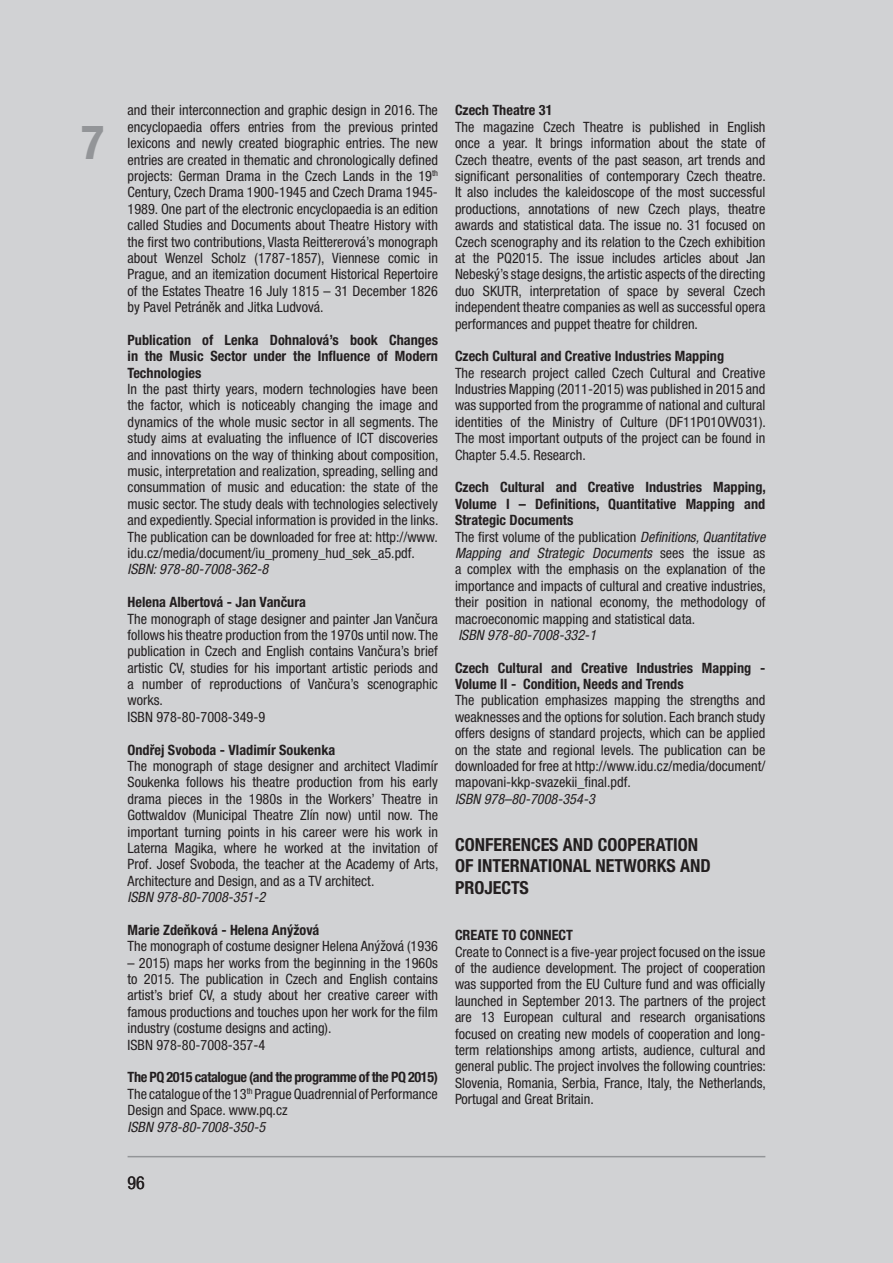
<style>
.page{position:relative;width:893px;height:1263px;background:#d1d2d4}
.page>*{position:absolute;margin:0;border:0;box-sizing:border-box;transform-origin:0 0}
.t1{font:700 condensed 48px "Helvetica Neue LT Com";color:#939598}
.t2{font:700 condensed 18px/21.6px "Helvetica Neue LT Pro";color:#231f20}
.t3{font:condensed 18px "Helvetica Neue LT Com";color:#231f20}
.t4{font:condensed 14.25px/16.4px "Helvetica Neue LT Pro";color:#231f20;text-align:justify}
.t5{font:700 condensed 14.25px/16.4px "Helvetica Neue LT Pro";color:#231f20}
.t6{font:italic condensed 14.25px "Helvetica Neue LT Pro";color:#231f20}
.s1{font-weight:700}
.s2{font-style:italic}
</style>
<div class="page">
<hr style="left:128px;top:1156px;width:637px;height:1px;background:#939598">
<h1 class="t1" style="left:81px;top:113px;width:25px">7</h1>
<p class="t4" style="left:128px;top:102px;width:312px">and their interconnection and graphic design in 2016. The encyclopaedia offers entries from the previous printed lexicons and newly created biographic entries. The new entries are created in thematic and chronologically defined projects: German Drama in the Czech Lands in the 19<sup>th </sup>Century, Czech Drama 1900-1945 and Czech Drama 1945- 1989. One part of the electronic encyclopaedia is an edition called Studies and Documents about Theatre History with the first two contributions, Vlasta Reittererová’s monograph about Wenzel Scholz (1787-1857), Viennese comic in Prague, and an itemization document Historical Repertoire of the Estates Theatre 16 July 1815 – 31 December 1826 by Pavel Petráněk and Jitka Ludvová.</p>
<p class="t5" style="left:128px;top:331px;width:312px;text-align:justify">Publication of Lenka Dohnalová’s book Changes in the Music Sector under the Influence of Modern Technologies</p>
<p class="t4" style="left:128px;top:381px;width:312px">In the past thirty years, modern technologies have been the factor, which is noticeably changing the image and dynamics of the whole music sector in all segments. The study aims at evaluating the influence of ICT discoveries and innovations on the way of thinking about composition, music, interpretation and realization, spreading, selling and consummation of music and education: the state of the music sector. The study deals with technologies selectively and expediently. Special information is provided in the links.<br>The publication can be downloaded for free at: http://www. idu.cz/media/document/iu_promeny_hud_sek_a5.pdf.</p>
<p class="t6" style="left:128px;top:561px;width:142px">ISBN: 978-80-7008-362-8</p>
<p class="t5" style="left:128px;top:594px;width:180px">Helena Albertová - Jan Vančura</p>
<p class="t4" style="left:128px;top:610px;width:312px;text-align:left">The monograph of stage designer and painter Jan Vančura follows his theatre production from the 1970s until now. The publication in Czech and English contains Vančura’s brief artistic CV, studies for his important artistic periods and a number of reproductions of Vančura’s scenographic works.<br>ISBN 978-80-7008-349-9</p>
<p class="t5" style="left:128px;top:741px;width:209px">Ondřej Svoboda - Vladimír Soukenka</p>
<p class="t4" style="left:128px;top:758px;width:312px">The monograph of stage designer and architect Vladimír Soukenka follows his theatre production from his early drama pieces in the 1980s in the Workers’ Theatre in Gottwaldov (Municipal Theatre Zlín now) until now. The important turning points in his career were his work in Laterna Magika, where he worked at the invitation of Prof. Josef Svoboda, the teacher at the Academy of Arts, Architecture and Design, and as a TV architect.</p>
<p class="t6" style="left:128px;top:889px;width:139px">ISBN 978-80-7008-351-2</p>
<p class="t5" style="left:128px;top:921px;width:193px">Marie Zdeňková - Helena Anýžová</p>
<p class="t4" style="left:128px;top:938px;width:312px">The monograph of costume designer Helena Anýžová (1936</p>
<p class="t4" style="left:128px;top:954px;width:312px;text-align:left">– 2015) maps her works from the beginning in the 1960s to 2015. The publication in Czech and English contains artist’s brief CV, a study about her creative career with famous productions and touches upon her work for the film industry (costume designs and acting).<br>ISBN 978-80-7008-357-4</p>
<p class="t4" style="left:128px;top:1069px;width:312px"><span class="s1">The PQ 2015 catalogue (and the programme of the PQ 2015)<br></span>The catalogue of the 13<sup>th</sup> Prague Quadrennial of Performance Design and Space. www.pq.cz</p>
<p class="t6" style="left:128px;top:1118px;width:139px">ISBN 978-80-7008-350-5</p>
<p class="t5" style="left:455px;top:102px;width:99px">Czech Theatre 31</p>
<p class="t4" style="left:455px;top:119px;width:312px">The magazine Czech Theatre is published in English once a year. It brings information about the state of Czech theatre, events of the past season, art trends and significant personalities of contemporary Czech theatre.<br>It also includes the kaleidoscope of the most successful productions, annotations of new Czech plays, theatre awards and statistical data. The issue no. 31 focused on Czech scenography and its relation to the Czech exhibition at the PQ2015. The issue includes articles about Jan Nebeský’s stage designs, the artistic aspects of the directing duo SKUTR, interpretation of space by several Czech independent theatre companies as well as successful opera performances and puppet theatre for children.</p>
<p class="t5" style="left:455px;top:348px;width:271px">Czech Cultural and Creative Industries Mapping</p>
<p class="t4" style="left:455px;top:364px;width:312px">The research project called Czech Cultural and Creative Industries Mapping (2011-2015) was published in 2015 and was supported from the programme of national and cultural identities of the Ministry of Culture (DF11P01OVV031).<br>The most important outputs of the project can be found in Chapter 5.4.5. Research.</p>
<p class="t4" style="left:455px;top:479px;width:312px;text-align:left"><span class="s1">Czech Cultural and Creative Industries Mapping, Volume I – Definitions, Quantitative Mapping and Strategic Documents<br></span>The first volume of the publication <span class="s2">Definitions, Quantitative Mapping and Strategic Documents</span> sees the issue as a complex with the emphasis on the explanation of the importance and impacts of cultural and creative industries, their position in national economy, the methodology of macroeconomic mapping and statistical data.</p>
<p class="t6" style="left:458px;top:627px;width:139px">ISBN 978-80-7008-332-1</p>
<p class="t5" style="left:455px;top:659px;width:312px">Czech Cultural and Creative Industries Mapping -<br>Volume II - Condition, Needs and Trends</p>
<p class="t4" style="left:455px;top:692px;width:312px">The publication emphasizes mapping the strengths and weaknesses and the options for solution. Each branch study offers designs of standard projects, which can be applied on the state and regional levels. The publication can be downloaded for free at http://www.idu.cz/media/document/ mapovani-kkp-svazekii_final.pdf.</p>
<p class="t6" style="left:455px;top:790px;width:141px">ISBN 978–80-7008-354-3</p>
<p class="t2" style="left:455px;top:833px;width:257px">CONFERENCES AND COOPERATION<br>OF INTERNATIONAL NETWORKS AND<br>PROJECTS</p>
<p class="t5" style="left:455px;top:927px;width:120px">CREATE TO CONNECT</p>
<p class="t4" style="left:455px;top:943px;width:312px">Create to Connect is a five-year project focused on the issue of the audience development. The project of cooperation was supported from the EU Culture fund and was officially launched in September 2013. The partners of the project are 13 European cultural and research organisations focused on creating new models of cooperation and long&shy;term relationships among artists, audience, cultural and general public. The project involves the following countries:<br>Slovenia, Romania, Serbia, France, Italy, the Netherlands, Portugal and Great Britain.</p>
<p class="t3" style="left:128px;top:1172px;width:19px">96</p>
</div>
